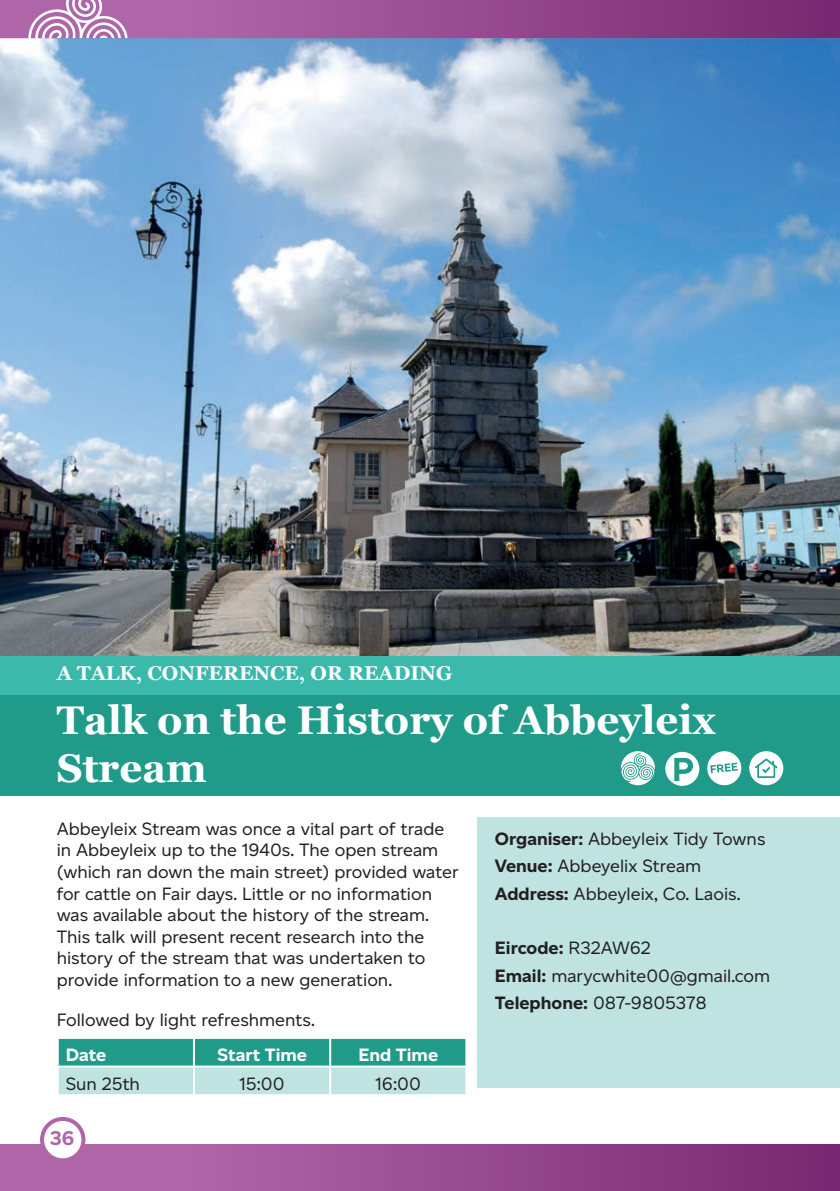
<style>
.page{position:relative;width:840px;height:1191px;background:#fff}
.page>*{position:absolute;margin:0;border:0;box-sizing:border-box;transform-origin:0 0}
.t1{font:700 40px/48px "Georgia";color:#fff}
.t2{font:700 20px "Georgia";color:#fff}
.t3{font:700 20px "Altform";color:#af66a9}
.Body{font:18px/21.6px "Altform";color:#231f20}
.Body-2{font:700 18px "Altform";color:#fff}
.Body-3{font:700 18px "Altform";color:#231f20}
.s1{font-weight:700}
.s2{font-weight:400}
</style>
<div class="page">
<img style="left:0;top:38px;width:839px;height:618px">
<div style="left:0;top:656px;width:839px;height:40px;background:#3bbaac"></div>
<div style="left:0;top:695px;width:839px;height:101px;background:#209b8a"></div>
<div style="left:477px;top:817px;width:362px;height:271px;background:#bfe3e1"></div>
<svg style="left:59px;top:1039px;width:406px;height:55px;background:#71bfb6"></svg>
<hr style="left:193px;top:1039px;width:2px;height:26px;background:#fff">
<hr style="left:329px;top:1039px;width:2px;height:26px;background:#fff">
<hr style="left:57px;top:1065px;width:137px;height:2px;background:#fff">
<hr style="left:194px;top:1065px;width:136px;height:2px;background:#fff">
<hr style="left:193px;top:1067px;width:2px;height:27px;background:#fff">
<hr style="left:330px;top:1065px;width:137px;height:2px;background:#fff">
<hr style="left:329px;top:1067px;width:2px;height:27px;background:#fff">
<svg style="left:620px;top:751px;width:34px;height:34px"></svg>
<svg style="left:707px;top:751px;width:33px;height:34px"></svg>
<svg style="left:749px;top:751px;width:33px;height:34px"></svg>
<svg style="left:665px;top:752px;width:34px;height:34px"></svg>
<div style="left:0;top:1144px;width:839px;height:47px;background:#af66a9"></div>
<svg style="left:0;top:0;width:198px;height:38px;background:#bb7eb6"></svg>
<div style="left:42px;top:1119px;width:41px;height:41px;background:#fff;border-radius:50%"></div>
<div style="left:40px;top:1117px;width:45px;height:45px;border:4px solid #af66a9;border-radius:50%"></div>
<div style="left:198px;top:0;width:641px;height:38px;background:linear-gradient(to right,#ae65a8,#782870)"></div>
<div style="left:198px;top:1144px;width:641px;height:47px;background:linear-gradient(to right,#ae65a8,#782870)"></div>
<hr style="left:839px;top:0;width:1px;height:38px;background:#af66a9">
<hr style="left:839px;top:1144px;width:1px;height:47px;background:#af66a9">
<p class="t2" style="left:57px;top:658px;width:397px">A TALK, CONFERENCE, OR READING</p>
<p class="t1" style="left:57px;top:694px;width:660px">Talk on the History of Abbeyleix<br>Stream</p>
<p class="Body" style="left:57px;top:817px;width:403px">Abbeyleix Stream was once a vital part of trade in Abbeyleix up to the 1940s. The open stream (which ran down the main street) provided water for cattle on Fair days. Little or no information was available about the history of the stream.<br>This talk will present recent research into the history of the stream that was undertaken to provide information to a new generation.</p>
<p class="Body" style="left:57px;top:1008px;width:259px">Followed by light refreshments.</p>
<p class="Body-2" style="left:66px;top:1044px;width:42px">Date</p>
<p class="Body-2" style="left:217px;top:1044px;width:91px">Start Time</p>
<p class="Body-2" style="left:358px;top:1044px;width:81px">End Time</p>
<p class="Body" style="left:66px;top:1072px;width:76px">Sun 25th</p>
<p class="Body" style="left:239px;top:1072px;width:47px">15:00</p>
<p class="Body" style="left:375px;top:1072px;width:47px">16:00</p>
<p class="t3" style="left:50px;top:1127px;width:26px">36</p>
<p class="Body" style="left:494px;top:828px;width:272px"><span class="s1">Organiser:</span> Abbeyleix Tidy Towns</p>
<p class="Body" style="left:494px;top:855px;width:208px"><span class="s1">Venue:</span> Abbeyelix Stream</p>
<p class="Body" style="left:494px;top:882px;width:247px"><span class="s1">Address:</span> Abbeyleix, Co. Laois.</p>
<p class="Body-3" style="left:494px;top:938px;width:157px">Eircode: <span class="s2">R32AW62</span></p>
<p class="Body" style="left:494px;top:964px;width:277px"><span class="s1">Email:</span> marycwhite00@gmail.com</p>
<p class="Body" style="left:494px;top:992px;width:213px"><span class="s1">Telephone:</span> 087-9805378</p>
</div>
